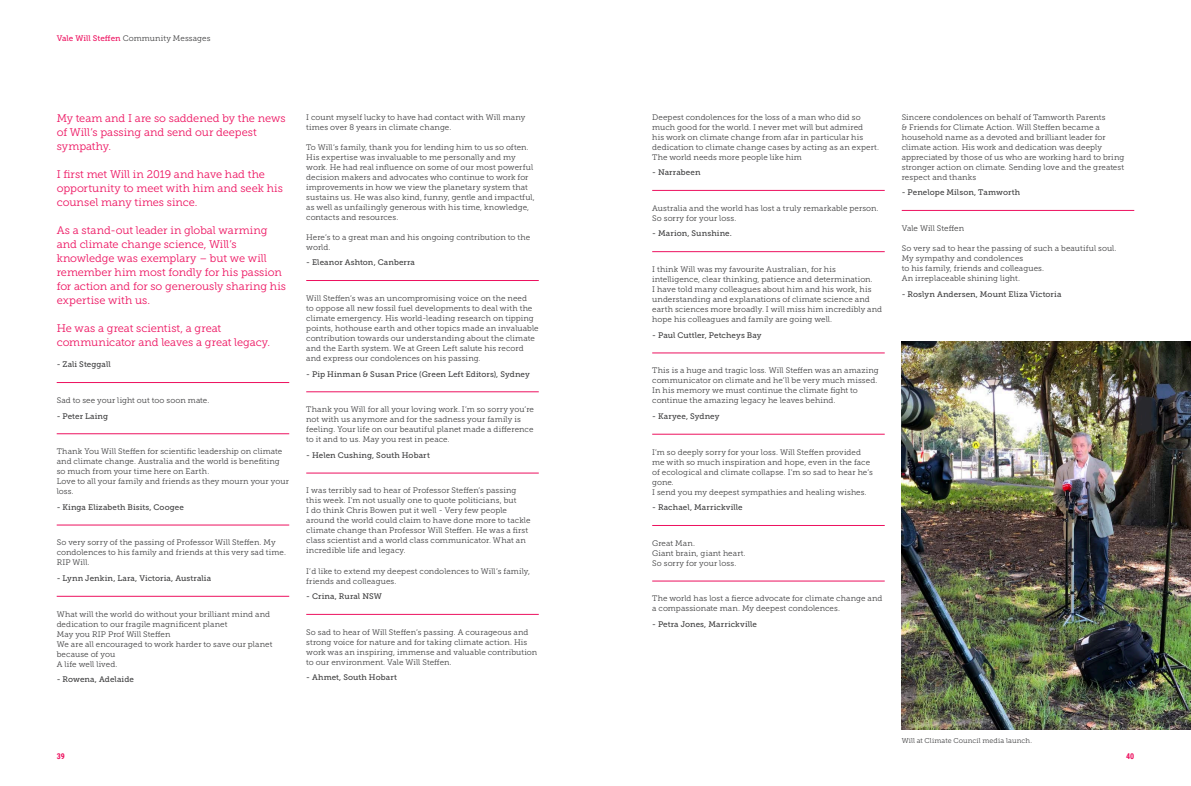
<style>
.page{position:relative;width:1191px;height:786px;background:#fff}
.page>*{position:absolute;margin:0;border:0;box-sizing:border-box;transform-origin:0 0}
.Pullout_Quote{font:11px/14px "Museo Slab 300";letter-spacing:-.005em;color:#ed115f}
.Will_Steffen_-_Parag{font:8px/10px "Museo Slab 300";letter-spacing:.005em;color:#3e3e3f}
.Will_Steffen_-_2nd_l{font:8px "Museo Slab 500";letter-spacing:.015em;color:#3e3e3f}
.Will_Steffen_-_2nd_l-2{font:8px/10px "Museo Slab 300";letter-spacing:.005em;color:#3e3e3f}
.t1{font:700 8px "Roboto Condensed";color:#ed115f}
.Body{font:7px "Museo Slab 300";letter-spacing:.02em;color:#3e3e3f}
.s1{font-family:"Museo Slab 500";color:#ed115f}
</style>
<div class="page">
<hr style="left:57px;top:382px;width:232px;height:1px;background:#ed115f">
<hr style="left:57px;top:433px;width:232px;height:1px;background:#ed115f">
<hr style="left:57px;top:524px;width:232px;height:1px;background:#ed115f">
<hr style="left:57px;top:595px;width:232px;height:1px;background:#ed115f">
<hr style="left:306px;top:280px;width:233px;height:1px;background:#ed115f">
<hr style="left:306px;top:391px;width:233px;height:1px;background:#ed115f">
<hr style="left:306px;top:472px;width:233px;height:1px;background:#ed115f">
<hr style="left:306px;top:613px;width:233px;height:1px;background:#ed115f">
<hr style="left:652px;top:190px;width:232px;height:1px;background:#ed115f">
<hr style="left:652px;top:251px;width:232px;height:1px;background:#ed115f">
<hr style="left:652px;top:352px;width:232px;height:1px;background:#ed115f">
<hr style="left:652px;top:433px;width:232px;height:1px;background:#ed115f">
<hr style="left:652px;top:524px;width:232px;height:1px;background:#ed115f">
<hr style="left:652px;top:580px;width:232px;height:1px;background:#ed115f">
<hr style="left:901px;top:210px;width:233px;height:1px;background:#ed115f">
<img style="left:901px;top:342px;width:290px;height:387px">
<p class="Will_Steffen_-_Parag" style="left:57px;top:33px;width:155px"><span class="s1">Vale Will Steffen</span> Community Messages</p>
<p class="Pullout_Quote" style="left:57px;top:111px;width:230px">My team and I are so saddened by the news of Will’s passing and send our deepest sympathy.</p>
<p class="Pullout_Quote" style="left:57px;top:167px;width:228px">I first met Will in 2019 and have had the opportunity to meet with him and seek his counsel many times since.</p>
<p class="Pullout_Quote" style="left:57px;top:223px;width:231px">As a stand-out leader in global warming and climate change science, Will’s knowledge was exemplary – but we will remember him most fondly for his passion for action and for so generously sharing his expertise with us.</p>
<p class="Pullout_Quote" style="left:57px;top:321px;width:215px">He was a great scientist, a great communicator and leaves a great legacy.</p>
<p class="Will_Steffen_-_2nd_l" style="left:57px;top:360px;width:56px">- Zali Steggall</p>
<p class="Will_Steffen_-_Parag" style="left:57px;top:395px;width:154px">Sad to see your light out too soon mate.</p>
<p class="Will_Steffen_-_2nd_l" style="left:57px;top:411px;width:53px">- Peter Laing</p>
<p class="Will_Steffen_-_Parag" style="left:57px;top:446px;width:234px">Thank You Will Steffen for scientific leadership on climate and climate change. Australia and the world is benefiting so much from your time here on Earth.<br>Love to all your family and friends as they mourn your your loss.</p>
<p class="Will_Steffen_-_2nd_l" style="left:57px;top:502px;width:129px">- Kinga Elizabeth Bisits, Coogee</p>
<p class="Will_Steffen_-_Parag" style="left:57px;top:537px;width:231px">So very sorry of the passing of Professor Will Steffen. My condolences to his family and friends at this very sad time.<br>RIP Will.</p>
<p class="Will_Steffen_-_2nd_l" style="left:57px;top:573px;width:156px">- Lynn Jenkin, Lara, Victoria, Australia</p>
<p class="Will_Steffen_-_Parag" style="left:57px;top:608px;width:217px">What will the world do without your brilliant mind and dedication to our fragile magnificent planet<br>May you RIP Prof Will Steffen<br>We are all encouraged to work harder to save our planet because of you<br>A life well lived.</p>
<p class="Will_Steffen_-_2nd_l" style="left:57px;top:674px;width:79px">- Rowena, Adelaide</p>
<p class="Will_Steffen_-_Parag" style="left:306px;top:112px;width:221px">I count myself lucky to have had contact with Will many times over 8 years in climate change.</p>
<p class="Will_Steffen_-_Parag" style="left:306px;top:142px;width:230px">To Will’s family, thank you for lending him to us so often.<br>His expertise was invaluable to me personally and my work. He had real influence on some of our most powerful decision makers and advocates who continue to work for improvements in how we view the planetary system that sustains us. He was also kind, funny, gentle and impactful, as well as unfailingly generous with his time, knowledge, contacts and resources.</p>
<p class="Will_Steffen_-_Parag" style="left:306px;top:232px;width:225px">Here’s to a great man and his ongoing contribution to the world.</p>
<p class="Will_Steffen_-_2nd_l" style="left:306px;top:258px;width:110px">- Eleanor Ashton, Canberra</p>
<p class="Will_Steffen_-_Parag" style="left:306px;top:293px;width:234px">Will Steffen’s was an uncompromising voice on the need<br>to oppose all new fossil fuel developments to deal with the climate emergency. His world-leading research on tipping points, hothouse earth and other topics made an invaluable contribution towards our understanding about the climate and the Earth system. We at Green Left salute his record and express our condolences on his passing.</p>
<p class="Will_Steffen_-_2nd_l" style="left:306px;top:369px;width:225px">- Pip Hinman &amp; Susan Price (Green Left Editors), Sydney</p>
<p class="Will_Steffen_-_Parag" style="left:306px;top:404px;width:229px">Thank you Will for all your loving work. I’m so sorry you’re not with us anymore and for the sadness your family is feeling. Your life on our beautiful planet made a difference to it and to us. May you rest in peace.</p>
<p class="Will_Steffen_-_2nd_l" style="left:306px;top:450px;width:125px">- Helen Cushing, South Hobart</p>
<p class="Will_Steffen_-_Parag" style="left:306px;top:485px;width:226px">I was terribly sad to hear of Professor Steffen’s passing this week. I’m not usually one to quote politicians, but<br>I do think Chris Bowen put it well - Very few people around the world could claim to have done more to tackle climate change than Professor Will Steffen. He was a first class scientist and a world class communicator. What an incredible life and legacy.</p>
<p class="Will_Steffen_-_Parag" style="left:306px;top:565px;width:225px">I’d like to extend my deepest condolences to Will’s family, friends and colleagues.</p>
<p class="Will_Steffen_-_2nd_l" style="left:306px;top:591px;width:77px">- Crina, Rural NSW</p>
<p class="Will_Steffen_-_Parag" style="left:306px;top:626px;width:232px">So sad to hear of Will Steffen’s passing. A courageous and strong voice for nature and for taking climate action. His work was an inspiring, immense and valuable contribution to our environment. Vale Will Steffen.</p>
<p class="Will_Steffen_-_2nd_l" style="left:306px;top:673px;width:92px">- Ahmet, South Hobart</p>
<p class="Will_Steffen_-_Parag" style="left:652px;top:112px;width:228px">Deepest condolences for the loss of a man who did so much good for the world. I never met will but admired<br>his work on climate change from afar in particular his dedication to climate change cases by acting as an expert.<br>The world needs more people like him</p>
<p class="Will_Steffen_-_2nd_l" style="left:652px;top:168px;width:50px">- Narrabeen</p>
<p class="Will_Steffen_-_Parag" style="left:652px;top:203px;width:228px">Australia and the world has lost a truly remarkable person.<br>So sorry for your loss.</p>
<p class="Will_Steffen_-_2nd_l" style="left:652px;top:229px;width:81px">- Marion, Sunshine.</p>
<p class="Will_Steffen_-_Parag" style="left:652px;top:264px;width:231px">I think Will was my favourite Australian, for his intelligence, clear thinking, patience and determination.<br>I have told many colleagues about him and his work, his understanding and explanations of climate science and earth sciences more broadly. I will miss him incredibly and hope his colleagues and family are going well.</p>
<p class="Will_Steffen_-_2nd_l" style="left:652px;top:330px;width:111px">- Paul Cuttler, Petcheys Bay</p>
<p class="Will_Steffen_-_Parag" style="left:652px;top:365px;width:228px">This is a huge and tragic loss. Will Steffen was an amazing communicator on climate and he’ll be very much missed.<br>In his memory we must continue the climate fight to continue the amazing legacy he leaves behind.</p>
<p class="Will_Steffen_-_2nd_l" style="left:652px;top:411px;width:69px">- Karyee, Sydney</p>
<p class="Will_Steffen_-_Parag" style="left:652px;top:446px;width:222px">I’m so deeply sorry for your loss. Will Steffen provided me with so much inspiration and hope, even in the face of ecological and climate collapse. I’m so sad to hear he’s gone.<br>I send you my deepest sympathies and healing wishes.</p>
<p class="Will_Steffen_-_2nd_l" style="left:652px;top:503px;width:92px">- Rachael, Marrickville</p>
<p class="Will_Steffen_-_Parag" style="left:652px;top:538px;width:95px">Great Man.<br>Giant brain, giant heart.<br>So sorry for your loss.</p>
<p class="Will_Steffen_-_Parag" style="left:652px;top:593px;width:232px">The world has lost a fierce advocate for climate change and a compassionate man. My deepest condolences.</p>
<p class="Will_Steffen_-_2nd_l" style="left:652px;top:619px;width:106px">- Petra Jones, Marrickville</p>
<p class="Will_Steffen_-_2nd_l-2" style="left:901px;top:112px;width:224px">Sincere condolences on behalf of Tamworth Parents<br>&amp; Friends for Climate Action. Will Steffen became a household name as a devoted and brilliant leader for climate action. His work and dedication was deeply appreciated by those of us who are working hard to bring stronger action on climate. Sending love and the greatest respect and thanks</p>
<p class="Will_Steffen_-_2nd_l" style="left:901px;top:188px;width:120px">- Penelope Milson, Tamworth</p>
<p class="Will_Steffen_-_Parag" style="left:901px;top:223px;width:64px">Vale Will Steffen</p>
<p class="Will_Steffen_-_Parag" style="left:901px;top:243px;width:216px">So very sad to hear the passing of such a beautiful soul.<br>My sympathy and condolences<br>to his family, friends and colleagues.<br>An irreplaceable shining light.</p>
<p class="Will_Steffen_-_2nd_l" style="left:901px;top:289px;width:161px">- Roslyn Andersen, Mount Eliza Victoria</p>
<p class="Body" style="left:901px;top:736px;width:132px">Will at Climate Council media launch.</p>
<p class="t1" style="left:57px;top:750px;width:10px">39</p>
<p class="t1" style="left:1126px;top:750px;width:10px">40</p>
</div>
